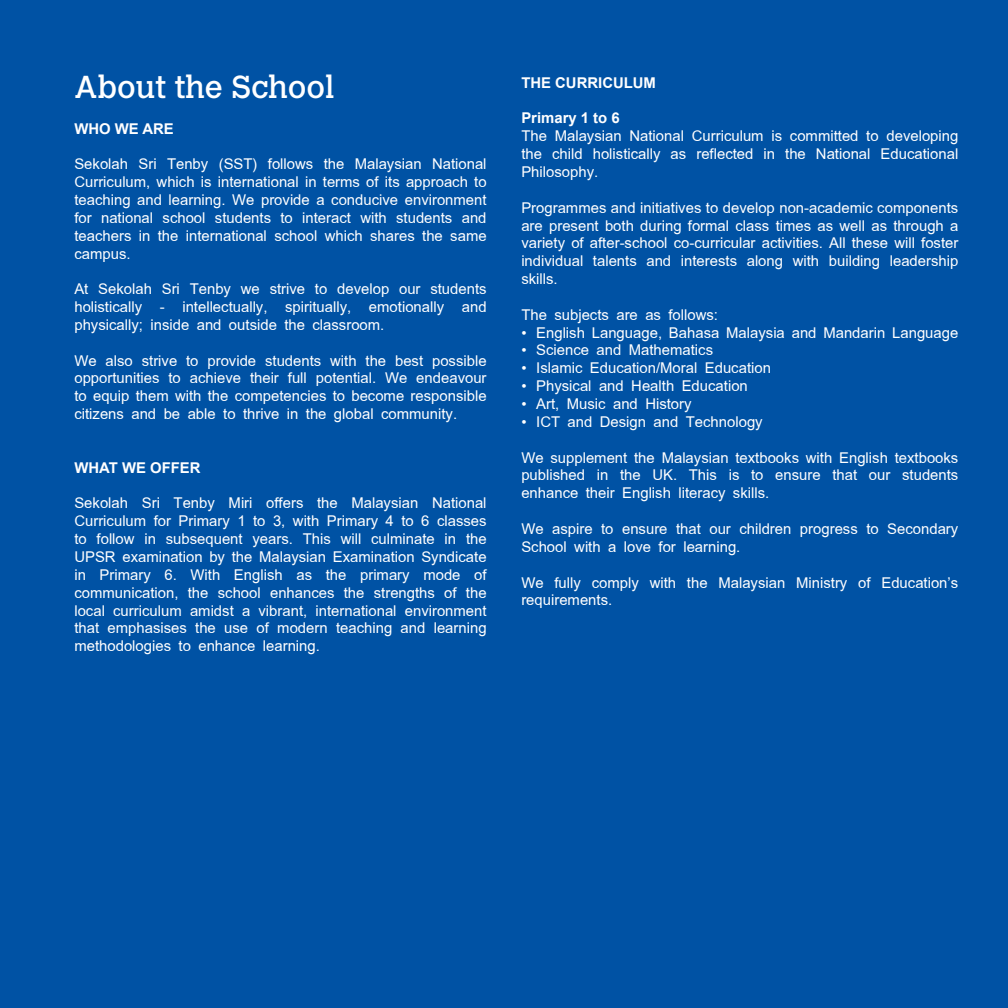
<style>
.page{position:relative;width:1008px;height:1008px;background:#0052a4}
.page>*{position:absolute;margin:0;border:0;box-sizing:border-box;transform-origin:0 0}
.t1{font:31.5px "Calvert MT Std";color:#fff}
.t2{font:14.88px/17.8px "Arial Plain";color:#fff;text-align:justify}
.t3{font:700 14.88px "Arial";color:#fff}
</style>
<div class="page">
<h1 class="t1" style="left:74px;top:69px;width:262px">About the School</h1>
<p class="t3" style="left:74px;top:118px;width:101px">WHO WE ARE</p>
<p class="t2" style="left:74px;top:155px;width:414px">Sekolah Sri Tenby (SST) follows the Malaysian National Curriculum, which is international in terms of its approach to teaching and learning. We provide a conducive environment for national school students to interact with students and teachers in the international school which shares the same campus.</p>
<p class="t2" style="left:74px;top:280px;width:414px">At Sekolah Sri Tenby we strive to develop our students holistically - intellectually, spiritually, emotionally and physically; inside and outside the classroom.</p>
<p class="t2" style="left:74px;top:352px;width:414px">We also strive to provide students with the best possible opportunities to achieve their full potential. We endeavour to equip them with the competencies to become responsible citizens and be able to thrive in the global community.</p>
<p class="t3" style="left:74px;top:458px;width:128px">WHAT WE OFFER</p>
<p class="t2" style="left:74px;top:494px;width:414px">Sekolah Sri Tenby Miri offers the Malaysian National Curriculum for Primary 1 to 3, with Primary 4 to 6 classes to follow in subsequent years. This will culminate in the UPSR examination by the Malaysian Examination Syndicate in Primary 6. With English as the primary mode of communication, the school enhances the strengths of the local curriculum amidst a vibrant, international environment that emphasises the use of modern teaching and learning methodologies to enhance learning.</p>
<p class="t3" style="left:521px;top:73px;width:136px">THE CURRICULUM</p>
<p class="t3" style="left:521px;top:108px;width:100px">Primary 1 to 6</p>
<p class="t2" style="left:521px;top:127px;width:439px">The Malaysian National Curriculum is committed to developing the child holistically as reflected in the National Educational Philosophy.</p>
<p class="t2" style="left:521px;top:199px;width:439px">Programmes and initiatives to develop non-academic components are present both during formal class times as well as through a variety of after-school co-curricular activities. All these will foster individual talents and interests along with building leadership skills.</p>
<p class="t2" style="left:521px;top:306px;width:198px">The subjects are as follows:</p>
<p class="t2" style="left:521px;top:324px;width:439px">• English Language, Bahasa Malaysia and Mandarin Language</p>
<p class="t2" style="left:521px;top:341px;width:193px">• Science and Mathematics</p>
<p class="t2" style="left:521px;top:359px;width:251px">• Islamic Education/Moral Education</p>
<p class="t2" style="left:521px;top:377px;width:228px">• Physical and Health Education</p>
<p class="t2" style="left:521px;top:395px;width:172px">• Art, Music and History</p>
<p class="t2" style="left:521px;top:413px;width:243px">• ICT and Design and Technology</p>
<p class="t2" style="left:521px;top:449px;width:439px">We supplement the Malaysian textbooks with English textbooks published in the UK. This is to ensure that our students enhance their English literacy skills.</p>
<p class="t2" style="left:521px;top:520px;width:439px">We aspire to ensure that our children progress to Secondary<br>School with a love for learning.</p>
<p class="t2" style="left:521px;top:574px;width:438px">We fully comply with the Malaysian Ministry of Education’s requirements.</p>
</div>
